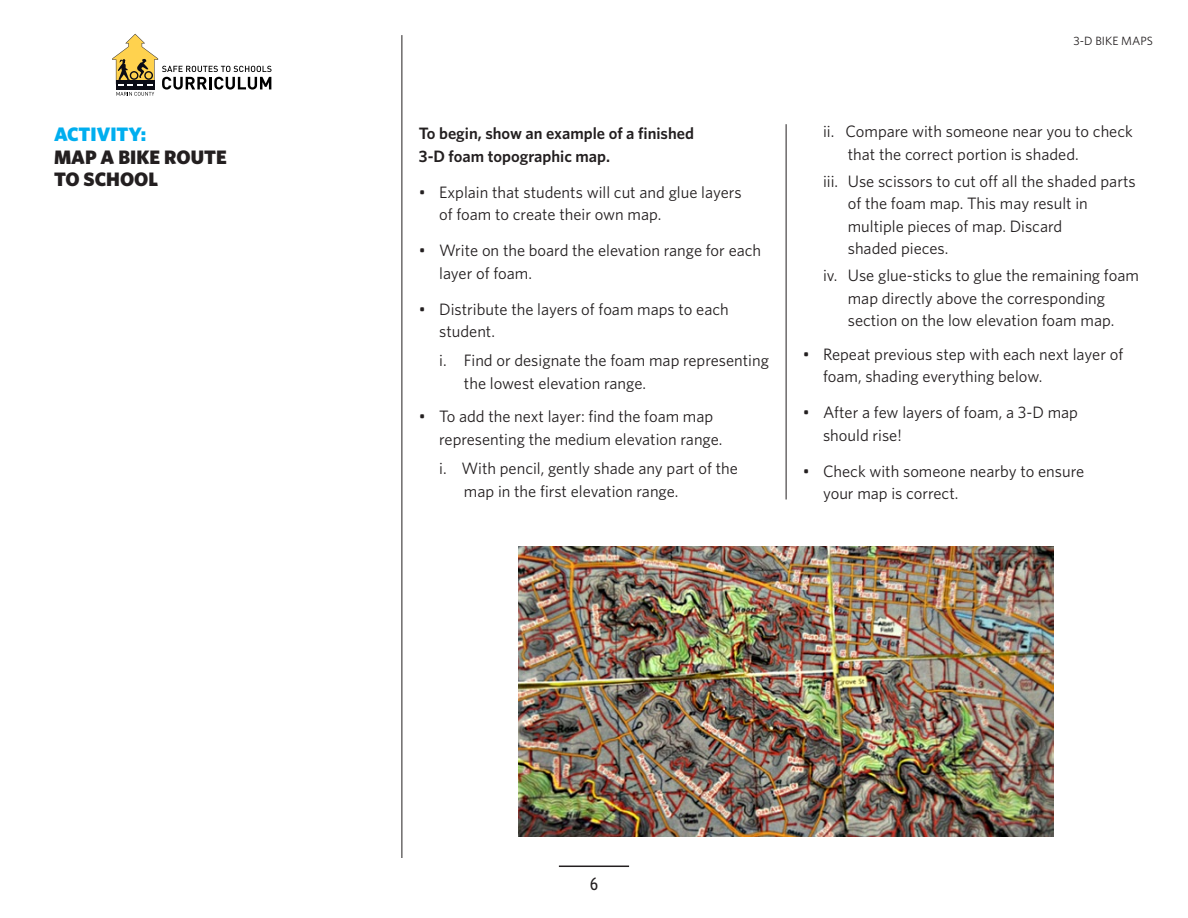
<style>
.page{position:relative;width:1188px;height:918px;background:#fff}
.page>*{position:absolute;margin:0;border:0;box-sizing:border-box;transform-origin:0 0}
.t1{font:900 19.5px/22.5px "Whitney";color:#231f20}
.t2{font:900 19.5px "Whitney";color:#00aeef}
.t3{font:500 18px "Whitney Condensed";color:#231f20}
.t4{font:16.5px/22.5px "Whitney";color:#231f20}
.t5{font:600 16.5px/22.5px "Whitney";color:#231f20}
.t6{font:12px "Whitney";color:#231f20}
</style>
<div class="page">
<hr style="left:402px;top:35px;width:1px;height:823px;background:#231f20">
<hr style="left:559px;top:866px;width:70px;height:1px;background:#231f20">
<hr style="left:786px;top:124px;width:1px;height:375px;background:#231f20">
<svg style="left:112px;top:34px;width:160px;height:62px"></svg>
<img style="left:518px;top:546px;width:536px;height:291px">
<p class="t2" style="left:54px;top:122px;width:94px">ACTIVITY:</p>
<p class="t1" style="left:54px;top:145px;width:174px">MAP A BIKE ROUTE<br>TO SCHOOL</p>
<p class="t5" style="left:419px;top:122px;width:277px">To begin, show an example of a finished<br>3-D foam topographic map.</p>
<p class="t4" style="left:439px;top:180px;width:304px;text-indent:-20px">• Explain that students will cut and glue layers of foam to create their own map.</p>
<p class="t4" style="left:439px;top:239px;width:323px;text-indent:-20px">• Write on the board the elevation range for each layer of foam.</p>
<p class="t4" style="left:439px;top:297px;width:291px;text-indent:-20px">• Distribute the layers of foam maps to each student.</p>
<p class="t4" style="left:464px;top:349px;width:307px;text-indent:-25px">i. Find or designate the foam map representing the lowest elevation range.</p>
<p class="t4" style="left:439px;top:405px;width:285px;text-indent:-20px">• To add the next layer: find the foam map representing the medium elevation range.</p>
<p class="t4" style="left:464px;top:457px;width:275px;text-indent:-25px">i. With pencil, gently shade any part of the map in the first elevation range.</p>
<p class="t6" style="left:1074px;top:33px;width:81px">3-D BIKE MAPS</p>
<p class="t4" style="left:848px;top:120px;width:287px;text-indent:-25px">ii. Compare with someone near you to check that the correct portion is shaded.</p>
<p class="t4" style="left:848px;top:169px;width:290px;text-indent:-25px">iii. Use scissors to cut off all the shaded parts of the foam map. This may result in multiple pieces of map. Discard<br>shaded pieces.</p>
<p class="t4" style="left:823px;top:264px;width:317px;text-align:center">iv. Use glue-sticks to glue the remaining foam map directly above the corresponding<br>section on the low elevation foam map.</p>
<p class="t4" style="left:823px;top:342px;width:302px;text-indent:-20px">• Repeat previous step with each next layer of foam, shading everything below.</p>
<p class="t4" style="left:823px;top:401px;width:257px;text-indent:-20px">• After a few layers of foam, a 3-D map should rise!</p>
<p class="t4" style="left:823px;top:459px;width:263px;text-indent:-20px">• Check with someone nearby to ensure your map is correct.</p>
<p class="t3" style="left:590px;top:873px;width:9px">6</p>
</div>
